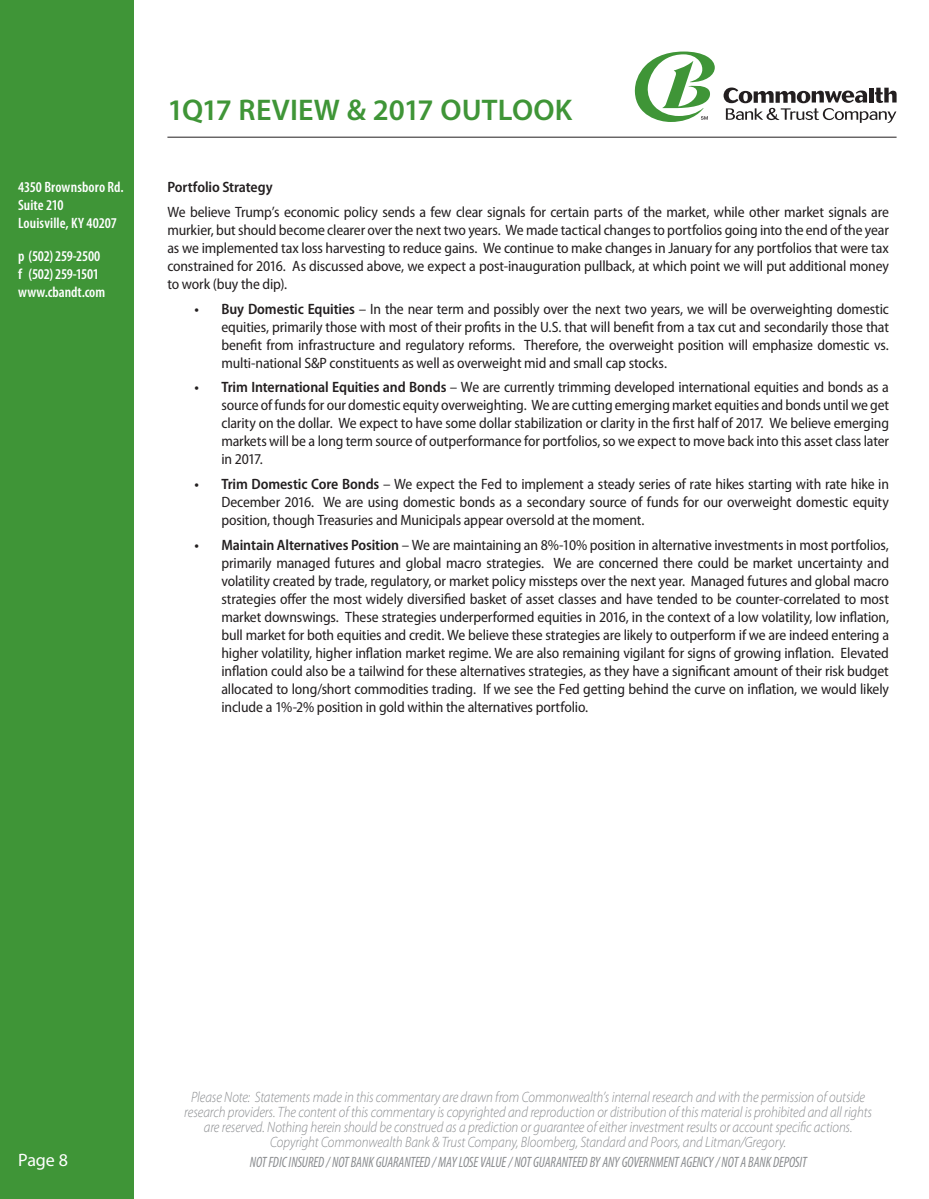
<style>
.page{position:relative;width:929px;height:1199px;background:#fff}
.page>*{position:absolute;margin:0;border:0;box-sizing:border-box;transform-origin:0 0}
.t1{font:600 30px "Myriad Pro";letter-spacing:.005em;color:#3f9537}
.t2{font:18px "Myriad Pro";color:#fff}
.t3{font:semi-condensed 15px/18px "Myriad Pro";letter-spacing:-.01em;color:#231f20;text-align:justify}
.t4{font:italic 300 15px/15px "Myriad Pro";letter-spacing:-.005em;color:#8a8c8f;text-align:center;scale:.88 1}
.t5{font:italic condensed 15px "Myriad Pro";letter-spacing:-.01em;color:#8a8c8f;scale:.92 1}
.t6{font:600 condensed 15px/18px "Myriad Pro";color:#fff}
.t7{font:600 semi-condensed 15px "Myriad Pro";letter-spacing:-.005em;color:#231f20}
.s1{font-weight:600}
</style>
<div class="page">
<div style="left:0;top:0;width:134px;height:1199px;background:#3f9537"></div>
<svg style="left:635px;top:52px;width:80px;height:70px"></svg>
<svg style="left:723px;top:88px;width:173px;height:35px"></svg>
<hr style="left:167px;top:137px;width:729px;height:1px;background:#231f20">
<p class="t6" style="left:18px;top:178px;width:107px">4350 Brownsboro Rd.<br>Suite 210<br>Louisville, KY 40207</p>
<p class="t6" style="left:18px;top:248px;width:89px">p (502) 259-2500 f (502) 259-1501 www.cbandt.com</p>
<h1 class="t1" style="left:167px;top:91px;width:406px">1Q17 REVIEW &amp; 2017 OUTLOOK</h1>
<p class="t7" style="left:167px;top:179px;width:107px">Portfolio Strategy</p>
<p class="t3" style="left:167px;top:203px;width:723px">We believe Trump’s economic policy sends a few clear signals for certain parts of the market, while other market signals are murkier, but should become clearer over the next two years. We made tactical changes to portfolios going into the end of the year as we implemented tax loss harvesting to reduce gains. We continue to make changes in January for any portfolios that were tax constrained for 2016. As discussed above, we expect a post-inauguration pullback, at which point we will put additional money to work (buy the dip).</p>
<p class="t3" style="left:221px;top:300px;width:669px;text-indent:-27px"><span class="s1">• Buy Domestic Equities</span> – In the near term and possibly over the next two years, we will be overweighting domestic equities, primarily those with most of their profits in the U.S. that will benefit from a tax cut and secondarily those that benefit from infrastructure and regulatory reforms. Therefore, the overweight position will emphasize domestic vs. multi-national S&amp;P constituents as well as overweight mid and small cap stocks.</p>
<p class="t3" style="left:221px;top:379px;width:669px;text-indent:-27px"><span class="s1">• Trim International Equities and Bonds</span> – We are currently trimming developed international equities and bonds as a source of funds for our domestic equity overweighting. We are cutting emerging market equities and bonds until we get clarity on the dollar. We expect to have some dollar stabilization or clarity in the first half of 2017. We believe emerging markets will be a long term source of outperformance for portfolios, so we expect to move back into this asset class later in 2017.</p>
<p class="t3" style="left:221px;top:475px;width:669px;text-indent:-27px"><span class="s1">• Trim Domestic Core Bonds</span> – We expect the Fed to implement a steady series of rate hikes starting with rate hike in December 2016. We are using domestic bonds as a secondary source of funds for our overweight domestic equity position, though Treasuries and Municipals appear oversold at the moment.</p>
<p class="t3" style="left:221px;top:536px;width:669px;text-indent:-27px"><span class="s1">• Maintain Alternatives Position</span> – We are maintaining an 8%-10% position in alternative investments in most portfolios, primarily managed futures and global macro strategies. We are concerned there could be market uncertainty and volatility created by trade, regulatory, or market policy missteps over the next year. Managed futures and global macro strategies offer the most widely diversified basket of asset classes and have tended to be counter-correlated to most market downswings. These strategies underperformed equities in 2016, in the context of a low volatility, low inflation, bull market for both equities and credit. We believe these strategies are likely to outperform if we are indeed entering a higher volatility, higher inflation market regime. We are also remaining vigilant for signs of growing inflation. Elevated inflation could also be a tailwind for these alternatives strategies, as they have a significant amount of their risk budget allocated to long/short commodities trading. If we see the Fed getting behind the curve on inflation, we would likely include a 1%-2% position in gold within the alternatives portfolio.</p>
<p class="t4" style="left:184px;top:1089px;width:783px">Please Note: Statements made in this commentary are drawn from Commonwealth’s internal research and with the permission of outside research providers. The content of this commentary is copyrighted and reproduction or distribution of this material is prohibited and all rights are reserved. Nothing herein should be construed as a prediction or guarantee of either investment results or account specific actions.<br>Copyright Commonwealth Bank &amp; Trust Company, Bloomberg, Standard and Poors, and Litman/Gregory.</p>
<p class="t2" style="left:18px;top:1150px;width:51px">Page 8</p>
<p class="t5" style="left:250px;top:1152px;width:607px">NOT FDIC INSURED / NOT BANK GUARANTEED / MAY LOSE VALUE / NOT GUARANTEED BY ANY GOVERNMENT AGENCY / NOT A BANK DEPOSIT</p>
</div>
